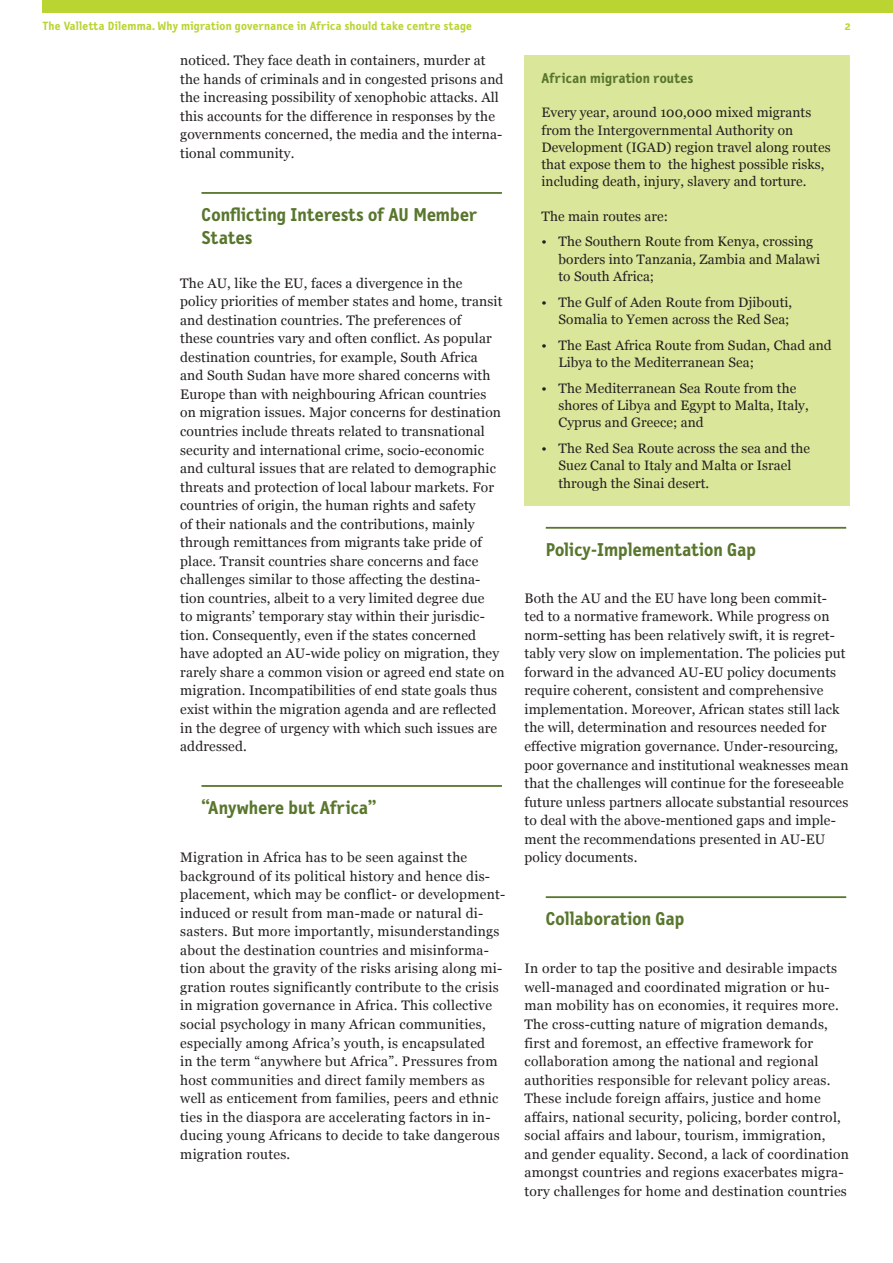
<style>
.page{position:relative;width:893px;height:1263px;background:#fff}
.page>*{position:absolute;margin:0;border:0;box-sizing:border-box;transform-origin:0 0}
.t1{font:700 18.75px/23px "Letter Gothic Text OT";letter-spacing:.005em;color:#58762d}
.t2{font:700 14.4px "Letter Gothic Text OT";letter-spacing:.015em;color:#58762d}
.t3{font:13.8px/18.6px "Georgia";letter-spacing:.01em;color:#231f20}
.t4{font:13.65px/17.2px "Georgia";letter-spacing:.005em;color:#231f20}
.t5{font:700 12px "Letter Gothic Text OT";letter-spacing:.02em;color:#bad432}
</style>
<div class="page">
<div style="left:43px;top:0;width:850px;height:13px;background:#bad432"></div>
<hr style="left:201px;top:192px;width:301px;height:2px;background:#58762d">
<hr style="left:201px;top:785px;width:301px;height:2px;background:#58762d">
<hr style="left:546px;top:527px;width:300px;height:2px;background:#58762d">
<hr style="left:546px;top:896px;width:300px;height:2px;background:#58762d">
<div style="left:524px;top:55px;width:326px;height:451px;background:#dae699"></div>
<p class="t5" style="left:43px;top:18px;width:431px">The Valletta Dilemma. Why migration governance in Africa should take centre stage</p>
<p class="t5" style="left:845px;top:18px;width:7px">2</p>
<p class="t3" style="left:180px;top:52px;width:325px">noticed. They face death in containers, murder at the hands of criminals and in congested prisons and the increasing possibility of xenophobic attacks. All this accounts for the difference in responses by the governments concerned, the media and the interna&shy;tional community.</p>
<p class="t2" style="left:541px;top:70px;width:153px">African migration routes</p>
<p class="t4" style="left:541px;top:104px;width:291px">Every year, around 100,000 mixed migrants from the Intergovernmental Authority on Development (IGAD) region travel along routes that expose them to the highest possible risks, including death, injury, slavery and torture.</p>
<p class="t4" style="left:541px;top:208px;width:128px">The main routes are:</p>
<p class="t4" style="left:558px;top:233px;width:263px;text-indent:-17px">• The Southern Route from Kenya, crossing borders into Tanzania, Zambia and Malawi to South Africa;</p>
<p class="t4" style="left:541px;top:294px;width:252px;text-align:right">• The Gulf of Aden Route from Djibouti,<br>Somalia to Yemen across the Red Sea;</p>
<p class="t4" style="left:558px;top:337px;width:275px;text-indent:-17px">• The East Africa Route from Sudan, Chad and<br>Libya to the Mediterranean Sea;</p>
<p class="t4" style="left:558px;top:380px;width:252px;text-indent:-17px">• The Mediterranean Sea Route from the shores of Libya and Egypt to Malta, Italy,<br>Cyprus and Greece; and</p>
<p class="t4" style="left:558px;top:440px;width:253px;text-indent:-17px">• The Red Sea Route across the sea and the<br>Suez Canal to Italy and Malta or Israel through the Sinai desert.</p>
<h1 class="t1" style="left:201px;top:203px;width:277px">Conflicting Interests of AU Member<br>States</h1>
<p class="t3" style="left:180px;top:274px;width:326px">The AU, like the EU, faces a divergence in the<br>policy priorities of member states and home, transit and destination countries. The preferences of<br>these countries vary and often conflict. As popular destination countries, for example, South Africa and South Sudan have more shared concerns with Europe than with neighbouring African countries on migration issues. Major concerns for destination countries include threats related to transnational security and international crime, socio-economic and cultural issues that are related to demographic threats and protection of local labour markets. For countries of origin, the human rights and safety<br>of their nationals and the contributions, mainly through remittances from migrants take pride of place. Transit countries share concerns and face challenges similar to those affecting the destina&shy;tion countries, albeit to a very limited degree due<br>to migrants’ temporary stay within their jurisdic&shy;tion. Consequently, even if the states concerned have adopted an AU-wide policy on migration, they rarely share a common vision or agreed end state on migration. Incompatibilities of end state goals thus exist within the migration agenda and are reflected in the degree of urgency with which such issues are addressed.</p>
<h1 class="t1" style="left:546px;top:538px;width:212px">Policy-Implementation Gap</h1>
<p class="t3" style="left:524px;top:589px;width:325px">Both the AU and the EU have long been commit&shy;ted to a normative framework. While progress on norm-setting has been relatively swift, it is regret&shy;tably very slow on implementation. The policies put forward in the advanced AU-EU policy documents require coherent, consistent and comprehensive implementation. Moreover, African states still lack the will, determination and resources needed for effective migration governance. Under-resourcing, poor governance and institutional weaknesses mean that the challenges will continue for the foreseeable future unless partners allocate substantial resources to deal with the above-mentioned gaps and imple&shy;ment the recommendations presented in AU-EU policy documents.</p>
<h1 class="t1" style="left:201px;top:796px;width:176px">“Anywhere but Africa”</h1>
<p class="t3" style="left:180px;top:848px;width:327px">Migration in Africa has to be seen against the background of its political history and hence dis&shy;placement, which may be conflict- or development&shy;induced or result from man-made or natural di&shy;sasters. But more importantly, misunderstandings about the destination countries and misinforma&shy;tion about the gravity of the risks arising along mi&shy;gration routes significantly contribute to the crisis in migration governance in Africa. This collective social psychology in many African communities, especially among Africa’s youth, is encapsulated<br>in the term “anywhere but Africa”. Pressures from host communities and direct family members as well as enticement from families, peers and ethnic ties in the diaspora are accelerating factors in in&shy;ducing young Africans to decide to take dangerous migration routes.</p>
<h1 class="t1" style="left:546px;top:907px;width:140px">Collaboration Gap</h1>
<p class="t3" style="left:524px;top:959px;width:326px">In order to tap the positive and desirable impacts well-managed and coordinated migration or hu&shy;man mobility has on economies, it requires more.<br>The cross-cutting nature of migration demands, first and foremost, an effective framework for collaboration among the national and regional authorities responsible for relevant policy areas.<br>These include foreign affairs, justice and home affairs, national security, policing, border control, social affairs and labour, tourism, immigration, and gender equality. Second, a lack of coordination amongst countries and regions exacerbates migra&shy;tory challenges for home and destination countries</p>
</div>
